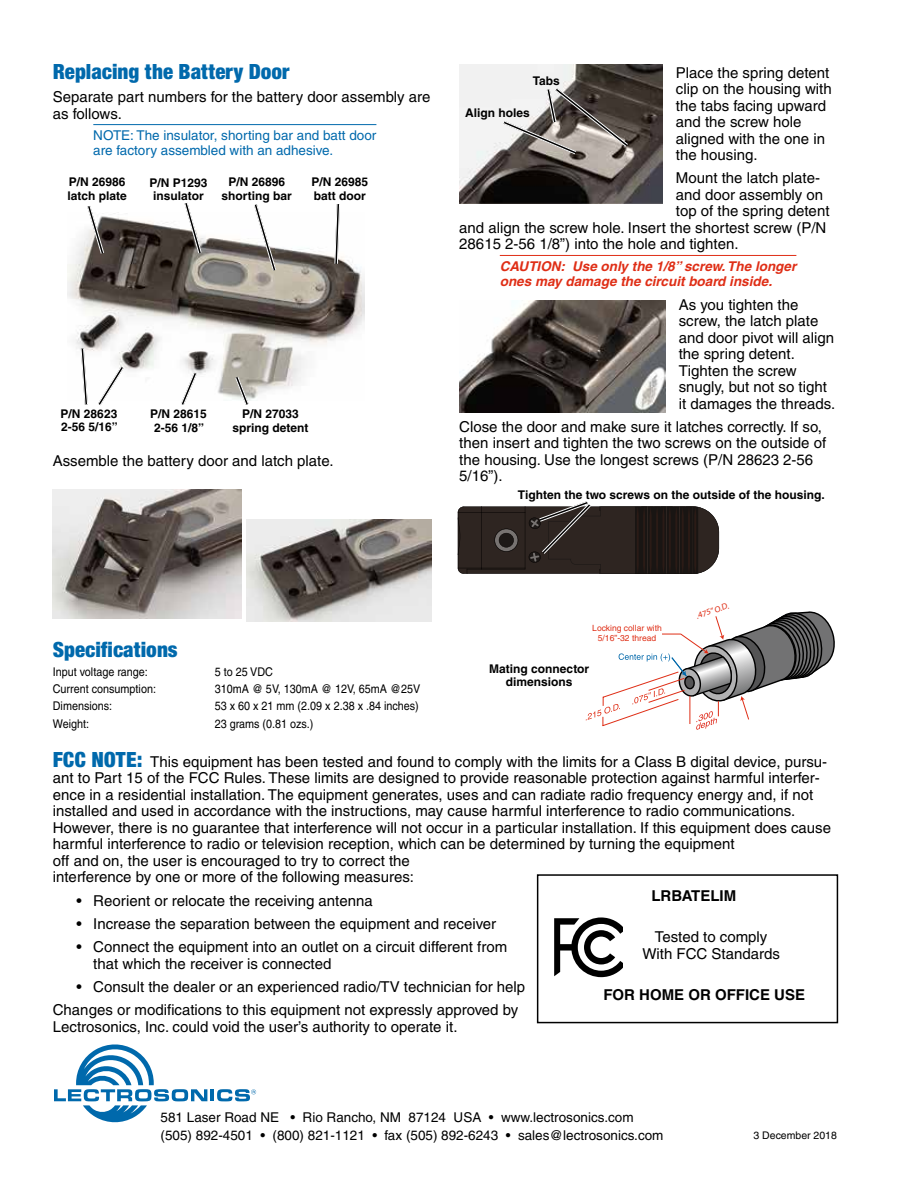
<style>
.page{position:relative;width:918px;height:1188px;background:#fff}
.page>*{position:absolute;margin:0;border:0;box-sizing:border-box;transform-origin:0 0}
.t1{font:900 condensed 22.5px "Sans";color:#0069ac}
.t2{font:15px/16.5px "Helvetica";color:#000}
.t3{font:700 15px "Helvetica";color:#000}
.t4{font:13.5px/18px "Helvetica";color:#000}
.t5{font:13.5px/15px "Helvetica";color:#0069ac}
.t6{font:italic 700 13.5px/15px "Helvetica";color:#df2e16}
.t7{font:700 12px/13.5px "Helvetica";color:#000;text-align:center}
.t8{font:12px "Helvetica";color:#000;scale:.9 1}
.t9{font:10.5px "Helvetica";color:#000}
.t10{font:8.55px/10.2px "Helvetica";color:#df2e16;text-align:center}
.t11{font:8.55px "Myriad";color:#df2e16}
.s1{font-family:"Sans";font-weight:900;font-stretch:condensed;font-size:22.5px;color:#0069ac}
</style>
<div class="page">
<svg style="left:54px;top:1044px;width:202px;height:79px"></svg>
<hr style="left:93px;top:124px;width:283px;height:1px;background:#0069ac">
<img style="left:67px;top:213px;width:297px;height:186px">
<svg style="left:79px;top:345px;width:10px;height:60px"></svg>
<svg style="left:233px;top:373px;width:18px;height:32px"></svg>
<svg style="left:178px;top:369px;width:21px;height:36px"></svg>
<svg style="left:95px;top:363px;width:31px;height:43px"></svg>
<svg style="left:85px;top:206px;width:21px;height:51px"></svg>
<svg style="left:182px;top:203px;width:22px;height:54px"></svg>
<svg style="left:333px;top:204px;width:8px;height:63px"></svg>
<svg style="left:252px;top:204px;width:26px;height:70px"></svg>
<img style="left:53px;top:489px;width:189px;height:129px">
<svg style="left:586px;top:611px;width:249px;height:119px"></svg>
<img style="left:246px;top:519px;width:186px;height:103px">
<hr style="left:500px;top:255px;width:296px;height:1px;background:#df2e16">
<img style="left:459px;top:64px;width:203px;height:139px">
<svg style="left:500px;top:85px;width:131px;height:72px"></svg>
<img style="left:459px;top:300px;width:206px;height:112px">
<svg style="left:458px;top:501px;width:261px;height:73px;background:#3d3633"></svg>
<svg style="left:554px;top:917px;width:68px;height:60px"></svg>
<div style="left:537px;top:874px;width:301px;height:149px;border:2px solid #000"></div>
<h1 class="t1" style="left:53px;top:58px;width:238px">Replacing the Battery Door</h1>
<p class="t2" style="left:53px;top:89px;width:379px">Separate part numbers for the battery door assembly are as follows.</p>
<p class="t5" style="left:93px;top:128px;width:285px">NOTE: The insulator, shorting bar and batt door are factory assembled with an adhesive.</p>
<p class="t7" style="left:68px;top:175px;width:61px;text-align:left">P/N 26986 latch plate</p>
<p class="t7" style="left:150px;top:175px;width:60px">P/N P1293 insulator</p>
<p class="t7" style="left:222px;top:175px;width:72px">P/N 26896 shorting bar</p>
<p class="t7" style="left:312px;top:175px;width:58px;text-align:left">P/N 26985 batt door</p>
<p class="t7" style="left:61px;top:406px;width:59px;text-align:left">P/N 28623<br>2-56 5/16”</p>
<p class="t7" style="left:232px;top:407px;width:78px">P/N 27033 spring detent</p>
<p class="t7" style="left:150px;top:407px;width:58px">P/N 28615<br>2-56 1/8”</p>
<p class="t2" style="left:53px;top:453px;width:282px">Assemble the battery door and latch plate.</p>
<p class="t2" style="left:676px;top:64px;width:157px">Place the spring detent clip on the housing with the tabs facing upward and the screw hole aligned with the one in the housing.</p>
<p class="t2" style="left:676px;top:170px;width:146px">Mount the latch plate-</p>
<p class="t2" style="left:676px;top:186px;width:149px">and door assembly on</p>
<p class="t2" style="left:676px;top:203px;width:155px">top of the spring detent</p>
<p class="t2" style="left:459px;top:219px;width:369px">and align the screw hole. Insert the shortest screw (P/N</p>
<p class="t2" style="left:459px;top:236px;width:281px">28615 2-56 1/8”) into the hole and tighten.</p>
<p class="t6" style="left:500px;top:259px;width:298px">CAUTION: Use only the 1/8” screw. The longer ones may damage the circuit board inside.</p>
<p class="t2" style="left:679px;top:296px;width:158px">As you tighten the screw, the latch plate and door pivot will align the spring detent.<br>Tighten the screw snugly, but not so tight it damages the threads.</p>
<p class="t2" style="left:459px;top:418px;width:369px">Close the door and make sure it latches correctly. If so, then insert and tighten the two screws on the outside of the housing. Use the longest screws (P/N 28623 2-56<br>5/16”).</p>
<p class="t7" style="left:518px;top:488px;width:308px">Tighten the two screws on the outside of the housing.</p>
<p class="t7" style="left:533px;top:74px;width:29px">Tabs</p>
<p class="t7" style="left:465px;top:106px;width:66px">Align holes</p>
<h1 class="t1" style="left:53px;top:636px;width:126px">Specifications</h1>
<p class="t8" style="left:53px;top:665px;width:107px">Input voltage range:</p>
<p class="t8" style="left:215px;top:665px;width:66px">5 to 25 VDC</p>
<p class="t8" style="left:53px;top:682px;width:116px">Current consumption:</p>
<p class="t8" style="left:215px;top:682px;width:230px">310mA @ 5V, 130mA @ 12V, 65mA @25V</p>
<p class="t8" style="left:53px;top:699px;width:68px">Dimensions:</p>
<p class="t8" style="left:215px;top:699px;width:228px">53 x 60 x 21 mm (2.09 x 2.38 x .84 inches)</p>
<p class="t8" style="left:53px;top:716px;width:42px">Weight:</p>
<p class="t8" style="left:215px;top:716px;width:111px">23 grams (0.81 ozs.)</p>
<p class="t10" style="left:592px;top:622px;width:71px">Locking collar with<br>5/16”-32 thread</p>
<p class="t7" style="left:489px;top:662px;width:102px">Mating connector dimensions</p>
<p class="t11" style="left:695px;top:612px;width:36px;rotate:-19deg">.475”O.D.</p>
<p class="t2" style="left:53px;top:753px;width:780px"><span class="s1">FCC NOTE:</span> This equipment has been tested and found to comply with the limits for a Class B digital device, pursu&shy;ant to Part 15 of the FCC Rules. These limits are designed to provide reasonable protection against harmful interfer&shy;ence in a residential installation. The equipment generates, uses and can radiate radio frequency energy and, if not installed and used in accordance with the instructions, may cause harmful interference to radio communications.<br>However, there is no guarantee that interference will not occur in a particular installation. If this equipment does cause harmful interference to radio or television reception, which can be determined by turning the equipment<br>off and on, the user is encouraged to try to correct the<br>interference by one or more of the following measures:</p>
<p class="t2" style="left:76px;top:892px;width:298px">• Reorient or relocate the receiving antenna</p>
<p class="t2" style="left:76px;top:915px;width:421px">• Increase the separation between the equipment and receiver</p>
<p class="t2" style="left:93px;top:939px;width:415px;text-indent:-17px">• Connect the equipment into an outlet on a circuit different from that which the receiver is connected</p>
<p class="t2" style="left:53px;top:975px;width:474px;line-height:23.2px;text-indent:24px">• Consult the dealer or an experienced radio/TV technician for help<br>Changes or modifications to this equipment not expressly approved by</p>
<p class="t2" style="left:53px;top:1018px;width:406px">Lectrosonics, Inc. could void the user’s authority to operate it.</p>
<p class="t3" style="left:651px;top:887px;width:86px">LRBATELIM</p>
<p class="t2" style="left:642px;top:929px;width:139px;text-align:center">Tested to comply<br>With FCC Standards</p>
<p class="t3" style="left:603px;top:986px;width:203px">FOR HOME OR OFFICE USE</p>
<p class="t4" style="left:161px;top:1109px;width:504px">581 Laser Road NE • Rio Rancho, NM 87124 USA • www.lectrosonics.com (505) 892-4501 • (800) 821-1121 • fax (505) 892-6243 • sales@lectrosonics.com</p>
<p class="t9" style="left:754px;top:1129px;width:85px">3 December 2018</p>
</div>
